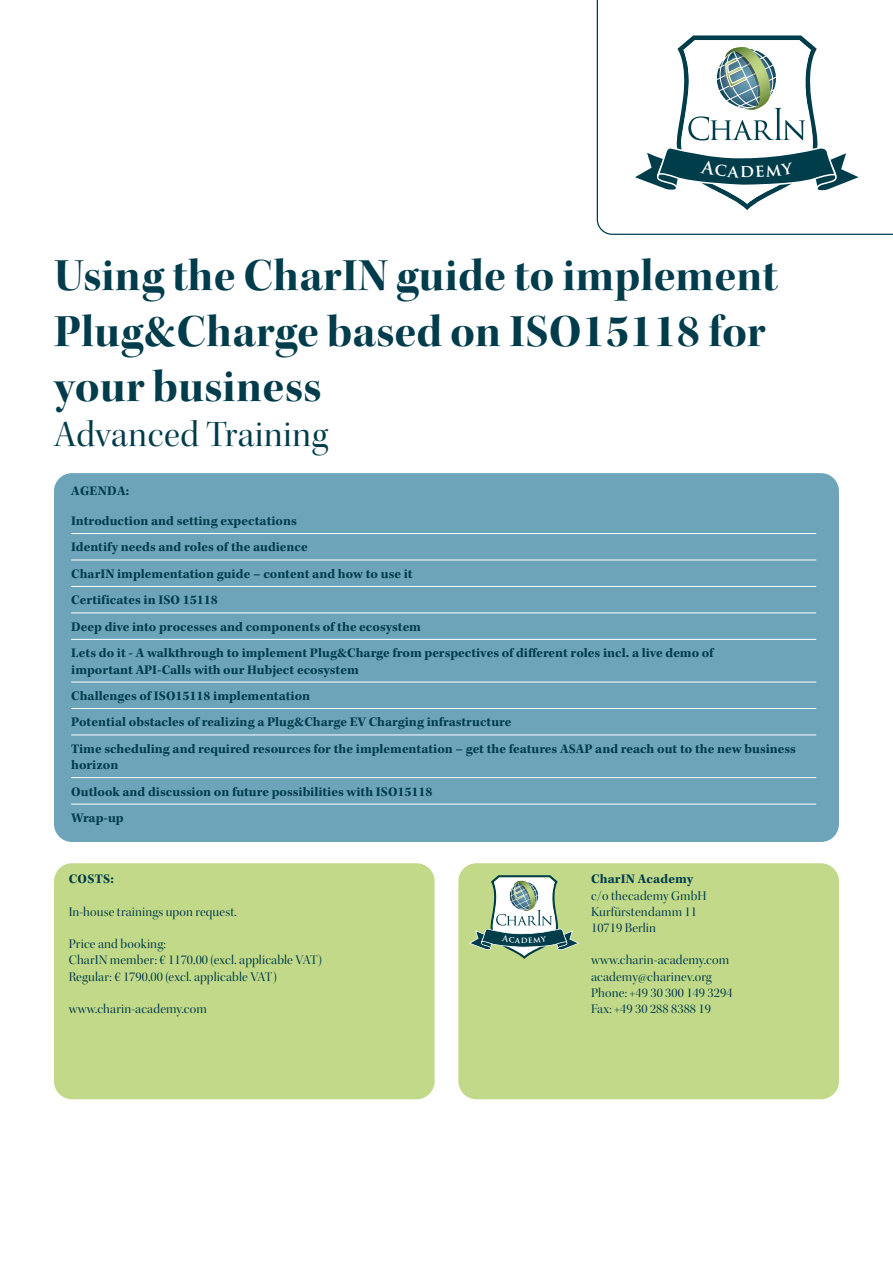
<style>
.page{position:relative;width:893px;height:1263px;background:#fff}
.page>*{position:absolute;margin:0;border:0;box-sizing:border-box;transform-origin:0 0}
.t1{font:46.5px/55.8px "Kepler Std Bold Disp";letter-spacing:.01em;color:#003c4b}
.t2{font:37.5px "Kepler Std Disp";letter-spacing:.01em;color:#003c4b}
.t3{font:700 17.25px "Trajan Pro";color:#fff}
.t4{font:700 13.5px/26.4px "Kepler Std";color:#003c4b}
.t5{font:13.5px/16.2px "Kepler Std Disp";letter-spacing:.01em;color:#003c4b}
.t6{font:700 8.25px "Trajan Pro";color:#fff}
</style>
<div class="page">
<svg style="left:596px;top:0;width:297px;height:235px"></svg>
<div style="left:54px;top:473px;width:785px;height:369px;background:#6da4ba;border-radius:18px"></div>
<hr style="left:71px;top:533px;width:745px;height:1px;background:#fff">
<hr style="left:71px;top:560px;width:745px;height:1px;background:#fff">
<hr style="left:71px;top:586px;width:745px;height:1px;background:#fff">
<hr style="left:71px;top:613px;width:745px;height:1px;background:#fff">
<hr style="left:71px;top:639px;width:745px;height:1px;background:#fff">
<hr style="left:71px;top:682px;width:745px;height:1px;background:#fff">
<hr style="left:71px;top:708px;width:745px;height:1px;background:#fff">
<hr style="left:71px;top:735px;width:745px;height:1px;background:#fff">
<hr style="left:71px;top:777px;width:745px;height:1px;background:#fff">
<hr style="left:71px;top:804px;width:745px;height:1px;background:#fff">
<div style="left:54px;top:863px;width:381px;height:236px;background:#c2d989;border-radius:18px"></div>
<div style="left:458px;top:863px;width:381px;height:236px;background:#c2d989;border-radius:18px"></div>
<svg style="left:631px;top:35px;width:231px;height:175px"></svg>
<svg style="left:469px;top:875px;width:111px;height:84px"></svg>
<p class="t3" style="left:740px;top:160px;width:16px">d</p>
<h1 class="t1" style="left:54px;top:248px;width:725px">Using the CharIN guide to implement<br>Plug&amp;Charge based on ISO15118 for your business</h1>
<h2 class="t2" style="left:54px;top:414px;width:276px">Advanced Training</h2>
<p class="t4" style="left:71px;top:478px;width:60px">AGENDA:</p>
<p class="t4" style="left:71px;top:508px;width:644px">Introduction and setting expectations<br>Identify needs and roles of the audience<br>CharIN implementation guide – content and how to use it<br>Certificates in ISO 15118<br>Deep dive into processes and components of the ecosystem<br>Lets do it - A walkthrough to implement Plug&amp;Charge from perspectives of different roles incl. a live demo of</p>
<p class="t4" style="left:71px;top:657px;width:726px">important API-Calls with our Hubject ecosystem<br>Challenges of ISO15118 implementation<br>Potential obstacles of realizing a Plug&amp;Charge EV Charging infrastructure<br>Time scheduling and required resources for the implementation – get the features ASAP and reach out to the new business</p>
<p class="t4" style="left:71px;top:752px;width:363px">horizon<br>Outlook and discussion on future possibilities with ISO15118<br>Wrap-up</p>
<p class="t4" style="left:69px;top:866px;width:47px">COSTS:</p>
<p class="t5" style="left:69px;top:904px;width:170px">In-house trainings upon request.</p>
<p class="t5" style="left:69px;top:936px;width:255px">Price and booking:<br>CharIN member: € 1170,00 (excl. applicable VAT)<br>Regular: € 1790,00 (excl. applicable VAT)</p>
<p class="t5" style="left:69px;top:1001px;width:140px">www.charin-academy.com</p>
<p class="t6" style="left:521px;top:935px;width:8px">d</p>
<p class="t4" style="left:591px;top:866px;width:104px">CharIN Academy</p>
<p class="t5" style="left:591px;top:887px;width:117px">c/o thecademy GmbH<br>Kurfürstendamm 11<br>10719 Berlin</p>
<p class="t5" style="left:591px;top:952px;width:143px">www.charin-academy.com academy@charinev.org<br>Phone: +49 30 300 149 3294<br>Fax: +49 30 288 8388 19</p>
</div>
